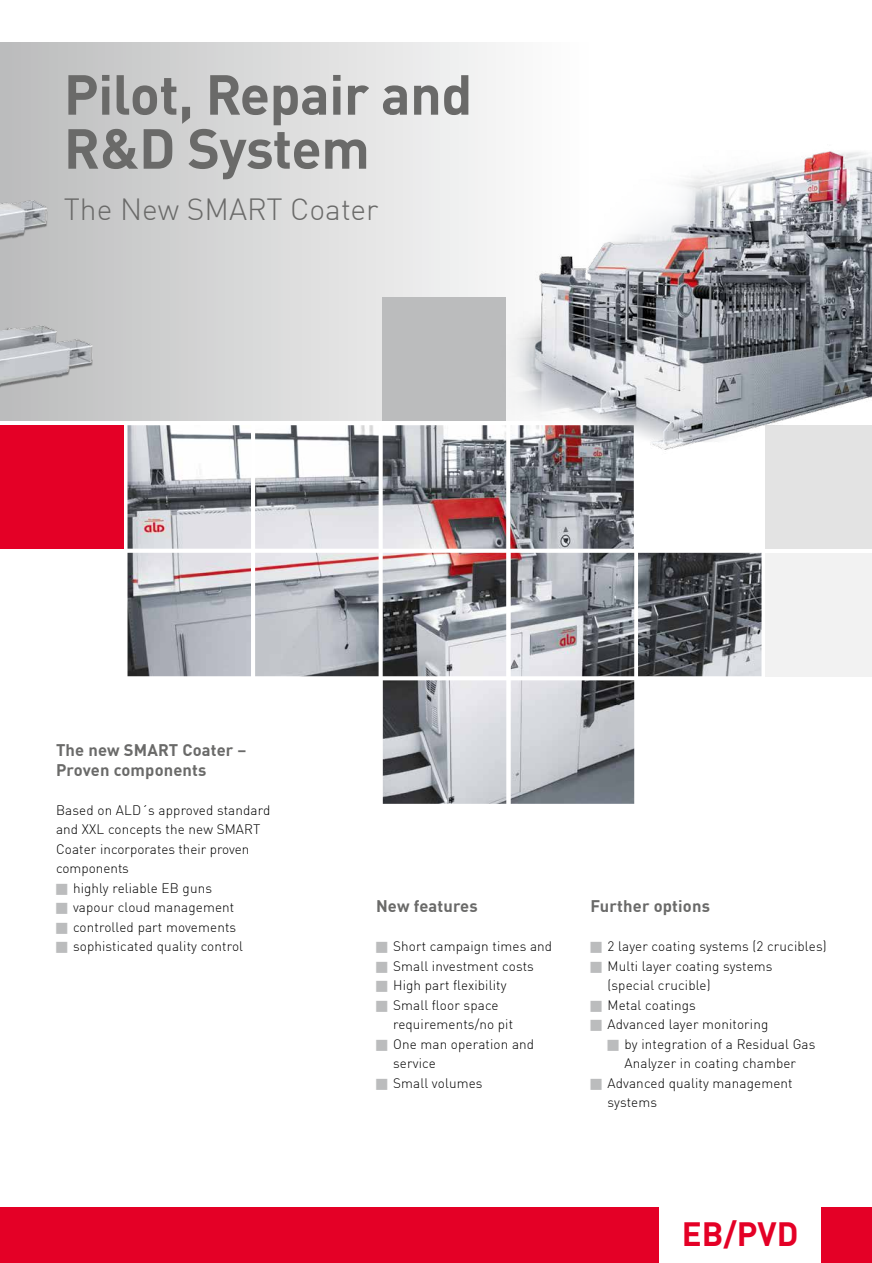
<style>
.page{position:relative;width:872px;height:1263px;background:#fff}
.page>*{position:absolute;margin:0;border:0;box-sizing:border-box;transform-origin:0 0}
.t1{font:700 55.5px/54px "DIN Offc";letter-spacing:-.01em;color:#6a6a69}
.t2{font:700 33px "DIN Offc";color:#e40026}
.t3{font:300 30px "DIN Offc";color:#6a6a69}
.t4{font:700 16.5px/19.5px "DIN Offc";letter-spacing:.01em;color:#6a6a69}
.t5{font:300 13.5px/19.5px "DIN Offc";letter-spacing:.01em;color:#000}
</style>
<div class="page">
<div style="left:0;top:1208px;width:872px;height:55px;background:#e40026"></div>
<div style="left:659px;top:1203px;width:162px;height:60px;background:#fff"></div>
<div style="left:0;top:43px;width:590px;height:378px;background:linear-gradient(to right,#bbbcbc,#fff)"></div>
<div style="left:383px;top:298px;width:123px;height:123px;background:#bbbcbd"></div>
<div style="left:0;top:425px;width:123px;height:124px;background:#e40026"></div>
<div style="left:765px;top:425px;width:107px;height:124px;background:#e3e3e3"></div>
<img style="left:0;top:166px;width:97px;height:120px">
<div style="left:0;top:42px;width:96px;height:119px;background:#c0c1c1"></div>
<img style="left:0;top:286px;width:98px;height:135px">
<div style="left:765px;top:553px;width:107px;height:123px;background:#f2f2f2"></div>
<img style="left:127px;top:425px;width:634px;height:379px">
<img style="left:495px;top:144px;width:377px;height:318px">
<h1 class="t1" style="left:64px;top:65px;width:410px">Pilot, Repair and<br>R&amp;D System</h1>
<h3 class="t3" style="left:64px;top:190px;width:316px">The New SMART Coater</h3>
<p class="t4" style="left:56px;top:740px;width:192px">The new SMART Coater –<br>Proven components</p>
<p class="t5" style="left:56px;top:800px;width:216px">Based on ALD´s approved standard</p>
<p class="t5" style="left:56px;top:819px;width:206px">and XXL concepts the new SMART</p>
<p class="t5" style="left:56px;top:839px;width:195px">Coater incorporates their proven</p>
<p class="t5" style="left:56px;top:858px;width:74px">components</p>
<p class="t5" style="left:73px;top:878px;width:140px">highly reliable EB guns</p>
<p class="t5" style="left:73px;top:897px;width:163px">vapour cloud management</p>
<p class="t5" style="left:73px;top:917px;width:165px">controlled part movements</p>
<p class="t5" style="left:73px;top:936px;width:172px">sophisticated quality control</p>
<p class="t4" style="left:376px;top:896px;width:103px">New features</p>
<p class="t5" style="left:393px;top:936px;width:161px">Short campaign times and<br>Small investment costs<br>High part flexibility<br>Small floor space requirements/no pit<br>One man operation and service<br>Small volumes</p>
<p class="t4" style="left:590px;top:896px;width:121px">Further options</p>
<p class="t5" style="left:607px;top:936px;width:221px">2 layer coating systems (2 crucibles)<br>Multi layer coating systems<br>(special crucible)<br>Metal coatings<br>Advanced layer monitoring</p>
<p class="t5" style="left:624px;top:1034px;width:192px">by integration of a Residual Gas</p>
<p class="t5" style="left:624px;top:1053px;width:173px">Analyzer in coating chamber</p>
<p class="t5" style="left:607px;top:1073px;width:187px">Advanced quality management</p>
<p class="t5" style="left:607px;top:1092px;width:51px">systems</p>
<h2 class="t2" style="left:682px;top:1212px;width:118px">EB/PVD</h2>
</div>
